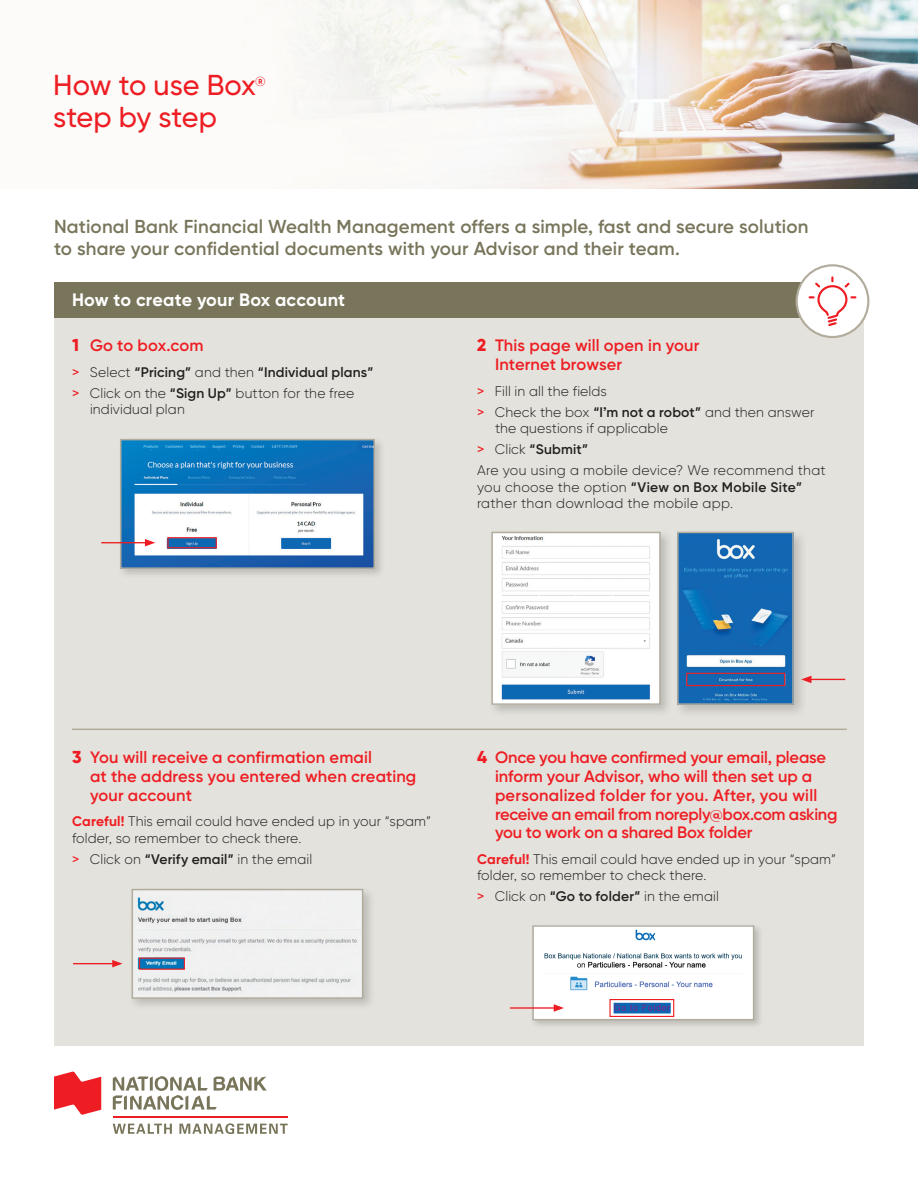
<style>
.page{position:relative;width:918px;height:1188px;background:#fff}
.page>*{position:absolute;margin:0;border:0;box-sizing:border-box;transform-origin:0 0}
.t1{font:500 28.8px/31.2px "Gilroy BN";letter-spacing:-.005em;color:#ee1d23}
.t2{font:600 18.75px/22.5px "Gilroy BN";letter-spacing:.01em;color:#78755b}
.t3{font:700 18px "Gilroy BN";letter-spacing:.01em;color:#fff}
.INTRODUCTION{font:600 16.5px/18.8px "Gilroy BN";color:#ee1d23}
.TEXTE_COURANT_BN{font:300 13.8px/16.5px "Gilroy BN";letter-spacing:.01em;color:#231f20}
.TEXTE_COURANT_BN-2{font:600 13.8px "Gilroy BN";letter-spacing:.01em;color:#231f20}
.s1{font-weight:800;font-size:17.25px}
.s2{font-weight:500;color:#ee1d23}
.s3{font-weight:300}
.s4{font-weight:600}
.s5{font-weight:700;color:#ee1d23}
</style>
<div class="page">
<div style="left:54px;top:283px;width:810px;height:763px;background:#e4e2dc"></div>
<div style="left:118px;top:437px;width:268px;height:143px;background:#231f20;opacity:.2"></div>
<img style="left:123px;top:442px;width:249px;height:124px">
<div style="left:120px;top:439px;width:255px;height:130px;border:2px solid #b2ac9d"></div>
<div style="left:167px;top:537px;width:50px;height:11px;border:1px solid #ee1d23"></div>
<hr style="left:101px;top:542px;width:46px;height:1px;background:#ee1d23">
<svg style="left:145px;top:539px;width:10px;height:7px"></svg>
<img style="left:288px;top:0;width:630px;height:189px">
<div style="left:54px;top:282px;width:810px;height:36px;background:#78755b"></div>
<div style="left:797px;top:265px;width:71px;height:72px;background:#fff;border-radius:50%"></div>
<div style="left:796px;top:264px;width:73px;height:74px;border:2px solid #b2ac9d;border-radius:50%"></div>
<svg style="left:807px;top:70px;width:51px;height:258px"></svg>
<svg style="left:54px;top:1071px;width:47px;height:44px"></svg>
<hr style="left:113px;top:1116px;width:175px;height:1px;background:#ee1d23">
<svg style="left:113px;top:1076px;width:154px;height:34px"></svg>
<svg style="left:113px;top:1124px;width:59px;height:10px"></svg>
<svg style="left:179px;top:1123px;width:109px;height:11px"></svg>
<div style="left:488px;top:529px;width:185px;height:188px;background:#231f20;opacity:.2"></div>
<img style="left:494px;top:535px;width:164px;height:167px">
<div style="left:491px;top:532px;width:170px;height:173px;border:2px solid #b2ac9d"></div>
<div style="left:673px;top:528px;width:135px;height:192px;background:#231f20;opacity:.2"></div>
<img style="left:680px;top:535px;width:111px;height:167px">
<div style="left:677px;top:532px;width:117px;height:173px;border:2px solid #b2ac9d"></div>
<div style="left:686px;top:673px;width:99px;height:13px;border:1px solid #ee1d23"></div>
<hr style="left:809px;top:679px;width:36px;height:1px;background:#ee1d23">
<svg style="left:801px;top:676px;width:10px;height:7px"></svg>
<hr style="left:72px;top:729px;width:775px;height:1px;background:#b2ac9d">
<div style="left:129px;top:886px;width:246px;height:125px;background:#231f20;opacity:.2"></div>
<img style="left:135px;top:892px;width:225px;height:104px">
<div style="left:132px;top:889px;width:231px;height:110px;border:2px solid #b2ac9d"></div>
<div style="left:139px;top:958px;width:46px;height:12px;border:1px solid #ee1d23"></div>
<hr style="left:73px;top:963px;width:42px;height:1px;background:#ee1d23">
<svg style="left:112px;top:960px;width:11px;height:7px"></svg>
<div style="left:530px;top:923px;width:234px;height:107px;background:#231f20;opacity:.2"></div>
<img style="left:535px;top:928px;width:216px;height:89px">
<div style="left:532px;top:925px;width:222px;height:95px;border:2px solid #b2ac9d"></div>
<div style="left:609px;top:999px;width:65px;height:18px;border:1px solid #ee1d23"></div>
<hr style="left:510px;top:1007px;width:46px;height:2px;background:#ee1d23">
<svg style="left:554px;top:1004px;width:10px;height:8px"></svg>
<p class="t1" style="left:53px;top:70px;width:214px">How to use Box<sup>® </sup>step by step</p>
<p class="t2" style="left:54px;top:215px;width:756px">National Bank Financial Wealth Management offers a simple, fast and secure solution to share your confidential documents with your Advisor and their team.</p>
<p class="t3" style="left:72px;top:288px;width:275px">How to create your Box account</p>
<p class="INTRODUCTION" style="left:72px;top:336px;width:133px"><span class="s1">1</span> Go to box.com</p>
<p class="TEXTE_COURANT_BN-2" style="left:72px;top:364px;width:303px"><span class="s2">&gt;</span> <span class="s3">Select</span> “Pricing” <span class="s3">and then</span> “Individual plans”</p>
<p class="TEXTE_COURANT_BN" style="left:90px;top:385px;width:266px;text-indent:-18px"><span class="s2">&gt;</span> Click on the <span class="s4">“Sign Up”</span> button for the free individual plan</p>
<p class="INTRODUCTION" style="left:495px;top:336px;width:206px;text-indent:-18px"><span class="s1">2</span> This page will open in your<br>Internet browser</p>
<p class="TEXTE_COURANT_BN" style="left:477px;top:382px;width:132px"><span class="s2">&gt;</span> Fill in all the fields</p>
<p class="TEXTE_COURANT_BN" style="left:495px;top:403px;width:321px;text-indent:-18px"><span class="s2">&gt;</span> Check the box <span class="s4">“I'm not a robot”</span> and then answer the questions if applicable</p>
<p class="TEXTE_COURANT_BN-2" style="left:477px;top:441px;width:113px"><span class="s2">&gt;</span> <span class="s3">Click</span> “Submit”</p>
<p class="TEXTE_COURANT_BN" style="left:477px;top:462px;width:350px">Are you using a mobile device? We recommend that you choose the option <span class="s4">“View on Box Mobile Site” </span>rather than download the mobile app.</p>
<p class="INTRODUCTION" style="left:90px;top:748px;width:328px;text-indent:-18px"><span class="s1">3</span> You will receive a confirmation email<br>at the address you entered when creating your account</p>
<p class="TEXTE_COURANT_BN" style="left:72px;top:813px;width:360px"><span class="s5">Careful!</span> This email could have ended up in your “spam” folder, so remember to check there.</p>
<p class="TEXTE_COURANT_BN" style="left:72px;top:851px;width:242px"><span class="s2">&gt;</span> Click on <span class="s4">“Verify email”</span> in the email</p>
<p class="INTRODUCTION" style="left:495px;top:748px;width:344px;text-indent:-18px"><span class="s1">4</span> Once you have confirmed your email, please inform your Advisor, who will then set up a personalized folder for you. After, you will receive an email from noreply@box.com asking you to work on a shared Box folder</p>
<p class="TEXTE_COURANT_BN" style="left:477px;top:851px;width:360px"><span class="s5">Careful!</span> This email could have ended up in your “spam” folder, so remember to check there.</p>
<p class="TEXTE_COURANT_BN" style="left:477px;top:888px;width:243px"><span class="s2">&gt;</span> Click on <span class="s4">“Go to folder”</span> in the email</p>
</div>
